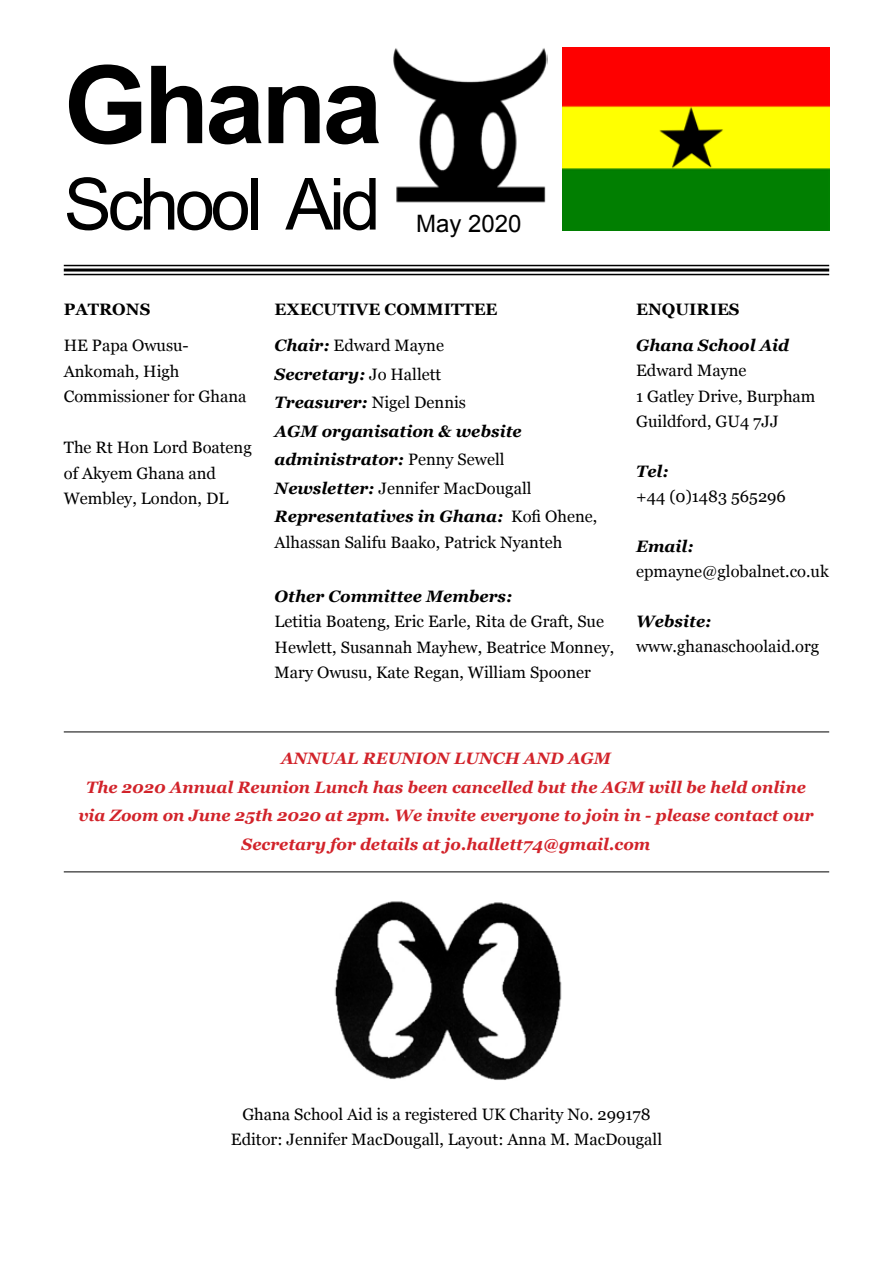
<style>
.page{position:relative;width:893px;height:1263px;background:#fff}
.page>*{position:absolute;margin:0;border:0;box-sizing:border-box;transform-origin:0 0}
.t1{font:700 108px "Arial";letter-spacing:-.04em;color:#000}
.t2{font:72px "Arial";letter-spacing:-.06em;color:#000}
.t3{font:24px "Arial";color:#000}
.t4{font:16.5px/25.5px "Georgia";color:#000}
.t5{font:italic 700 16.5px/28.5px "Georgia";color:#000}
.t6{font:italic 700 16.5px/28.5px "Georgia";color:#d2232a;text-align:center}
.t7{font:700 16.5px/36px "Georgia";color:#000}
.s1{font-style:italic}
.s2{font-weight:400}
.s3{font-weight:400;font-style:normal}
</style>
<div class="page">
<img style="left:562px;top:48px;width:267px;height:182px">
<img style="left:393px;top:48px;width:154px;height:155px">
<hr style="left:64px;top:265px;width:765px;height:1px;background:#000">
<svg style="left:64px;top:268px;width:765px;height:4px;background:#3f3f3f"></svg>
<hr style="left:64px;top:274px;width:765px;height:1px;background:#000">
<img style="left:334px;top:901px;width:228px;height:179px">
<hr style="left:64px;top:731px;width:765px;height:1px;background:#000">
<hr style="left:64px;top:871px;width:765px;height:1px;background:#000">
<h1 class="t1" style="left:64px;top:34px;width:320px">Ghana</h1>
<h2 class="t2" style="left:64px;top:157px;width:319px">School Aid</h2>
<h3 class="t3" style="left:416px;top:207px;width:107px">May 2020</h3>
<p class="t7" style="left:64px;top:290px;width:88px">PATRONS</p>
<p class="t4" style="left:64px;top:332px;width:184px">HE Papa Owusu-<br>Ankomah, High<br>Commissioner for Ghana</p>
<p class="t4" style="left:64px;top:434px;width:189px">The Rt Hon Lord Boateng of Akyem Ghana and<br>Wembley, London, DL</p>
<p class="t7" style="left:275px;top:290px;width:224px">EXECUTIVE COMMITTEE<br><span class="s1">Chair:</span> <span class="s2">Edward Mayne</span></p>
<p class="t5" style="left:275px;top:359px;width:324px">Secretary: <span class="s3">Jo Hallett<br></span>Treasurer: <span class="s3">Nigel Dennis<br></span>AGM organisation &amp; website administrator: <span class="s3">Penny Sewell<br></span>Newsletter: <span class="s3">Jennifer MacDougall<br></span>Representatives in Ghana: <span class="s3">Kofi Ohene,</span></p>
<p class="t4" style="left:275px;top:528px;width:289px">Alhassan Salifu Baako, Patrick Nyanteh</p>
<p class="t5" style="left:275px;top:581px;width:239px">Other Committee Members:</p>
<p class="t4" style="left:275px;top:608px;width:341px">Letitia Boateng, Eric Earle, Rita de Graft, Sue<br>Hewlett, Susannah Mayhew, Beatrice Monney,<br>Mary Owusu, Kate Regan, William Spooner</p>
<p class="t7" style="left:636px;top:290px;width:105px">ENQUIRIES</p>
<p class="t5" style="left:636px;top:330px;width:155px">Ghana School Aid</p>
<p class="t4" style="left:636px;top:357px;width:181px">Edward Mayne<br>1 Gatley Drive, Burpham<br>Guildford, GU4 7JJ</p>
<p class="t5" style="left:636px;top:456px;width:34px">Tel:</p>
<p class="t4" style="left:636px;top:483px;width:151px">+44 (0)1483 565296</p>
<p class="t5" style="left:636px;top:531px;width:59px">Email:</p>
<p class="t4" style="left:636px;top:558px;width:194px">epmayne@globalnet.co.uk</p>
<p class="t5" style="left:636px;top:606px;width:77px">Website:</p>
<p class="t4" style="left:636px;top:633px;width:185px">www.ghanaschoolaid.org</p>
<p class="t6" style="left:79px;top:743px;width:736px">ANNUAL REUNION LUNCH AND AGM<br>The 2020 Annual Reunion Lunch has been cancelled but the AGM will be held online via Zoom on June 25th 2020 at 2pm. We invite everyone to join in - please contact our Secretary for details at jo.hallett74@gmail.com</p>
<p class="t4" style="left:231px;top:1101px;width:433px;text-align:center">Ghana School Aid is a registered UK Charity No. 299178<br>Editor: Jennifer MacDougall, Layout: Anna M. MacDougall</p>
</div>
